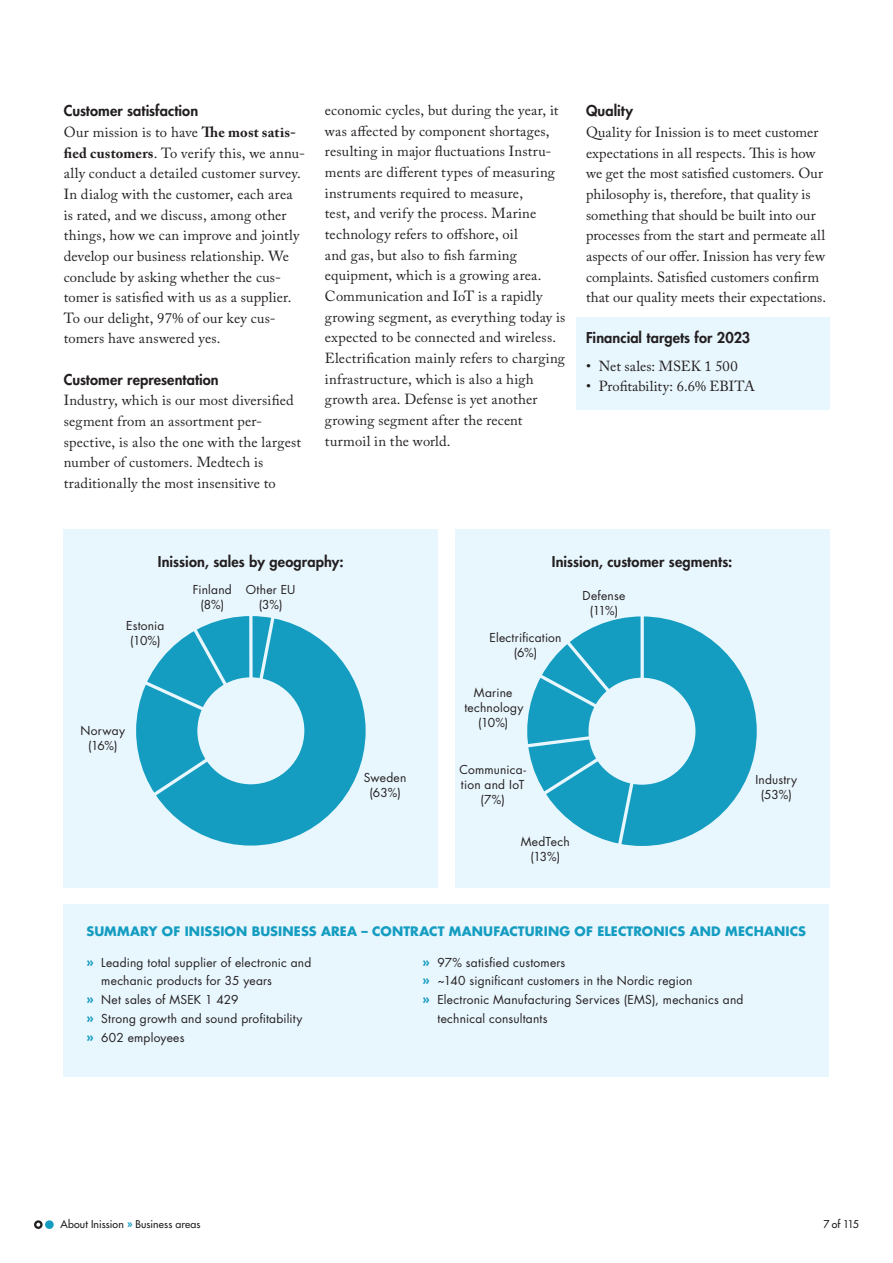
<style>
.page{position:relative;width:893px;height:1263px;background:#fff}
.page>*{position:absolute;margin:0;border:0;box-sizing:border-box;transform-origin:0 0}
.t1{font:14.55px/20.7px "Adobe Caslon Pro";letter-spacing:.01em;color:#231f20}
.t2{font:800 14.55px "Futura Std";letter-spacing:.005em;color:#231f20}
.t3{font:700 12.75px "Futura Std";letter-spacing:.01em;color:#149dc1}
.t4{font:12px/15px "Futura Std";letter-spacing:.02em;color:#231f20;text-align:center}
.t5{font:500 10.5px "Futura Std";letter-spacing:.01em;color:#231f20}
.s1{font-weight:700}
.s2{font-weight:700;color:#149dc1}
.s3{font-weight:800;color:#149dc1}
</style>
<div class="page">
<div style="left:576px;top:317px;width:253px;height:92px;background:#e8f6fd"></div>
<div style="left:64px;top:529px;width:374px;height:359px;background:#e8f6fd"></div>
<div style="left:455px;top:529px;width:374px;height:359px;background:#e8f6fd"></div>
<svg style="left:161px;top:619px;width:205px;height:226px;fill:#149dc1"></svg>
<svg style="left:136px;top:616px;width:142px;height:186px"></svg>
<svg style="left:653px;top:617px;width:104px;height:229px;fill:#149dc1"></svg>
<svg style="left:527px;top:616px;width:126px;height:230px"></svg>
<div style="left:45px;top:1220px;width:9px;height:9px;background:#149dc1;border-radius:50%"></div>
<svg style="left:34px;top:1220px;width:9px;height:9px"></svg>
<div style="left:64px;top:905px;width:765px;height:172px;background:#e8f6fd"></div>
<p class="t2" style="left:64px;top:102px;width:136px">Customer satisfaction</p>
<p class="t1" style="left:64px;top:121px;width:243px">Our mission is to have <span class="s1">The most satis&shy;fied customers</span>. To verify this, we annu&shy;ally conduct a detailed customer survey.<br>In dialog with the customer, each area is rated, and we discuss, among other things, how we can improve and jointly develop our business relationship. We conclude by asking whether the cus&shy;tomer is satisfied with us as a supplier.<br>To our delight, 97% of our key cus&shy;tomers have answered yes.</p>
<p class="t2" style="left:64px;top:370px;width:157px">Customer representation</p>
<p class="t1" style="left:64px;top:390px;width:239px">Industry, which is our most diversified segment from an assortment per&shy;spective, is also the one with the largest number of customers. Medtech is traditionally the most insensitive to</p>
<p class="t1" style="left:325px;top:99px;width:242px">economic cycles, but during the year, it was affected by component shortages, resulting in major fluctuations Instru&shy;ments are different types of measuring instruments required to measure,<br>test, and verify the process. Marine technology refers to offshore, oil<br>and gas, but also to fish farming equipment, which is a growing area.<br>Communication and IoT is a rapidly growing segment, as everything today is expected to be connected and wireless.<br>Electrification mainly refers to charging infrastructure, which is also a high growth area. Defense is yet another growing segment after the recent turmoil in the world.</p>
<p class="t2" style="left:586px;top:102px;width:49px">Quality</p>
<p class="t1" style="left:586px;top:121px;width:242px">Quality for Inission is to meet customer expectations in all respects. This is how we get the most satisfied customers. Our philosophy is, therefore, that quality is something that should be built into our processes from the start and permeate all aspects of our offer. Inission has very few complaints. Satisfied customers confirm that our quality meets their expectations.</p>
<p class="t2" style="left:586px;top:329px;width:166px">Financial targets for 2023</p>
<p class="t1" style="left:586px;top:355px;width:153px">• Net sales: MSEK 1 500</p>
<p class="t1" style="left:586px;top:376px;width:170px">• Profitability: 6.6% EBITA</p>
<p class="t2" style="left:158px;top:552px;width:187px">Inission, sales by geography:</p>
<p class="t2" style="left:552px;top:552px;width:182px">Inission, customer segments:</p>
<p class="t4" style="left:246px;top:582px;width:51px">Other EU (3%)</p>
<p class="t4" style="left:193px;top:583px;width:41px">Finland (8%)</p>
<p class="t4" style="left:583px;top:588px;width:44px">Defense (11%)</p>
<p class="t4" style="left:126px;top:618px;width:40px">Estonia (10%)</p>
<p class="t4" style="left:81px;top:723px;width:46px">Norway (16%)</p>
<p class="t4" style="left:364px;top:771px;width:44px">Sweden (63%)</p>
<p class="t4" style="left:490px;top:630px;width:74px">Electrification (6%)</p>
<p class="t4" style="left:464px;top:685px;width:61px">Marine technology (10%)</p>
<p class="t4" style="left:459px;top:762px;width:68px">Communica&shy;tion and IoT (7%)</p>
<p class="t4" style="left:521px;top:834px;width:51px">MedTech (13%)</p>
<p class="t4" style="left:755px;top:772px;width:43px">Industry (53%)</p>
<p class="t3" style="left:86px;top:923px;width:721px">SUMMARY OF INISSION BUSINESS AREA – CONTRACT MANUFACTURING OF ELECTRONICS AND MECHANICS</p>
<p class="t4" style="left:86px;top:955px;width:226px"><span class="s2">»</span> Leading total supplier of electronic and</p>
<p class="t4" style="left:101px;top:974px;width:172px">mechanic products for 35 years</p>
<p class="t4" style="left:86px;top:992px;width:154px"><span class="s2">»</span> Net sales of MSEK 1 429</p>
<p class="t4" style="left:86px;top:1011px;width:217px"><span class="s2">»</span> Strong growth and sound profitability</p>
<p class="t4" style="left:86px;top:1030px;width:100px"><span class="s2">»</span> 602 employees</p>
<p class="t4" style="left:423px;top:955px;width:144px"><span class="s2">»</span> 97% satisfied customers</p>
<p class="t4" style="left:423px;top:974px;width:271px"><span class="s2">»</span> ~140 significant customers in the Nordic region</p>
<p class="t4" style="left:423px;top:992px;width:322px"><span class="s2">»</span> Electronic Manufacturing Services (EMS), mechanics and</p>
<p class="t4" style="left:437px;top:1011px;width:112px">technical consultants</p>
<p class="t5" style="left:60px;top:1217px;width:142px">About Inission <span class="s3">»</span> Business areas</p>
<p class="t5" style="left:823px;top:1217px;width:37px">7 of 115</p>
</div>
